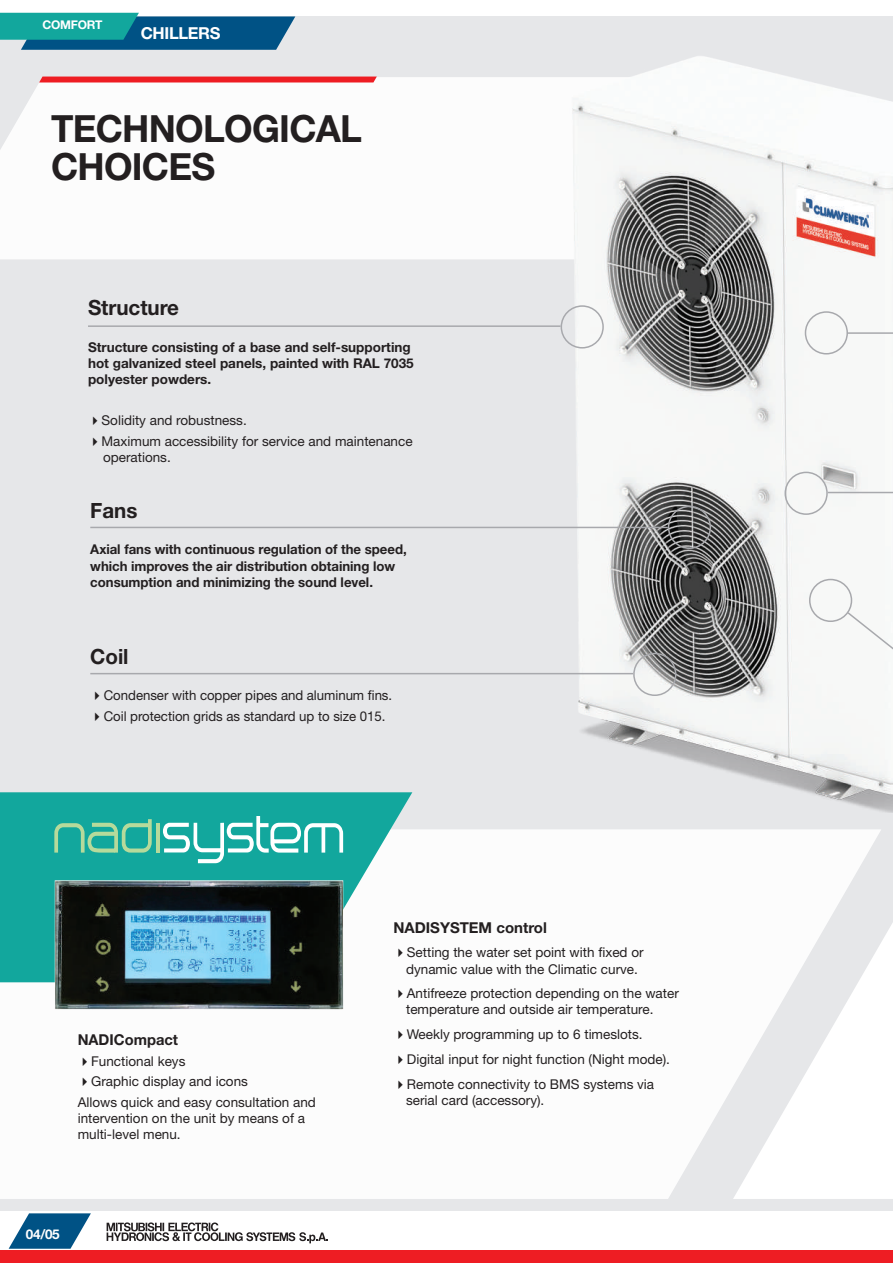
<style>
.page{position:relative;width:893px;height:1263px;background:#fff}
.page>*{position:absolute;margin:0;border:0;box-sizing:border-box;transform-origin:0 0}
.t1{font:700 37.5px/37.5px "Helvetica Neue LT Std";letter-spacing:-.02em;color:#231f20}
.t2{font:700 21px "Helvetica Neue LT Std";letter-spacing:-.005em;color:#231f20}
.t3{font:700 16.5px "Helvetica Neue LT Std";letter-spacing:-.02em;color:#fff}
.t4{font:700 15px "Helvetica Neue LT Std";color:#231f20}
.t5{font:13.5px/16.2px "Helvetica Neue LT Std";color:#231f20}
.t6{font:700 13.5px/16.2px "Helvetica Neue LT Std";letter-spacing:-.005em;color:#231f20}
.t7{font:700 13.5px "Helvetica Neue LT Std";color:#fff}
.t8{font:700 12px "Helvetica Neue LT Std";letter-spacing:-.02em;color:#fff}
</style>
<div class="page">
<div style="left:0;top:16px;width:893px;height:1246px;background:#e6e7e9"></div>
<div style="left:0;top:77px;width:413px;height:182px;background:#fcfcfc"></div>
<div style="left:0;top:1212px;width:893px;height:51px;background:#fff"></div>
<div style="left:0;top:1250px;width:893px;height:13px;background:#ee1d23"></div>
<svg style="left:9px;top:1213px;width:82px;height:36px"></svg>
<svg style="left:107px;top:1222px;width:221px;height:21px"></svg>
<div style="left:0;top:829px;width:733px;height:370px;background:#fcfcfc"></div>
<svg style="left:733px;top:812px;width:160px;height:387px;fill:#fcfcfc"></svg>
<img style="left:413px;top:56px;width:480px;height:756px">
<div style="left:561px;top:305px;width:43px;height:44px;border:2px solid #a8a9ad;border-radius:50%"></div>
<div style="left:668px;top:506px;width:43px;height:43px;border:2px solid #a8a9ad;border-radius:50%"></div>
<div style="left:633px;top:653px;width:43px;height:43px;border:2px solid #a8a9ad;border-radius:50%"></div>
<svg style="left:0;top:792px;width:412px;height:190px;background:#4bbbb4"></svg>
<svg style="left:54px;top:819px;width:98px;height:33px;background:#48b79c"></svg>
<hr style="left:157px;top:823px;width:3px;height:29px;background:#b6da9b">
<svg style="left:163px;top:816px;width:180px;height:47px;background:#4ebdb5"></svg>
<img style="left:53px;top:878px;width:292px;height:133px">
<div style="left:39px;top:77px;width:338px;height:5px;background:#ee1d23"></div>
<hr style="left:90px;top:673px;width:543px;height:1px;background:#a8a9ad">
<div style="left:809px;top:579px;width:43px;height:43px;border:2px solid #a8a9ad;border-radius:50%"></div>
<div style="left:805px;top:311px;width:43px;height:43px;border:2px solid #a8a9ad;border-radius:50%"></div>
<div style="left:784px;top:472px;width:44px;height:43px;border:2px solid #a8a9ad;border-radius:50%"></div>
<hr style="left:90px;top:527px;width:578px;height:1px;background:#a8a9ad">
<hr style="left:88px;top:325px;width:473px;height:2px;background:#a8a9ad">
<hr style="left:848px;top:332px;width:45px;height:2px;background:#a8a9ad">
<hr style="left:828px;top:492px;width:65px;height:1px;background:#a8a9ad">
<div style="left:846px;top:611px;width:47px;height:74px;background:#f7f8f7"></div>
<svg style="left:0;top:13px;width:295px;height:37px;background:#1f7e98"></svg>
<p class="t8" style="left:43px;top:17px;width:61px">COMFORT</p>
<p class="t3" style="left:141px;top:23px;width:81px">CHILLERS</p>
<h1 class="t1" style="left:51px;top:109px;width:313px">TECHNOLOGICAL<br>CHOICES</h1>
<h2 class="t2" style="left:88px;top:295px;width:93px">Structure</h2>
<p class="t6" style="left:88px;top:339px;width:327px">Structure consisting of a base and self-supporting hot galvanized steel panels, painted with RAL 7035 polyester powders.</p>
<p class="t5" style="left:88px;top:412px;width:160px">✔Solidity and robustness.</p>
<p class="t5" style="left:103px;top:433px;width:311px;text-indent:-15px">✔Maximum accessibility for service and maintenance operations.</p>
<h2 class="t2" style="left:90px;top:497px;width:49px">Fans</h2>
<p class="t6" style="left:90px;top:541px;width:318px">Axial fans with continuous regulation of the speed, which improves the air distribution obtaining low consumption and minimizing the sound level.</p>
<h2 class="t2" style="left:90px;top:643px;width:40px">Coil</h2>
<p class="t5" style="left:90px;top:687px;width:303px">✔Condenser with copper pipes and aluminum fins.</p>
<p class="t5" style="left:90px;top:708px;width:297px">✔Coil protection grids as standard up to size 015.</p>
<p class="t4" style="left:78px;top:1030px;width:102px">NADICompact</p>
<p class="t5" style="left:78px;top:1052px;width:109px">✔Functional keys</p>
<p class="t5" style="left:78px;top:1071px;width:240px;line-height:20.4px">✔Graphic display and icons<br>Allows quick and easy consultation and</p>
<p class="t5" style="left:78px;top:1109px;width:229px">intervention on the unit by means of a multi-level menu.</p>
<p class="t7" style="left:26px;top:1226px;width:35px">04/05</p>
<p class="t4" style="left:393px;top:918px;width:155px">NADISYSTEM control</p>
<p class="t5" style="left:393px;top:944px;width:252px;text-align:center">✔Setting the water set point with fixed or dynamic value with the Climatic curve.</p>
<p class="t5" style="left:406px;top:985px;width:274px;text-indent:-13px">✔Antifreeze protection depending on the water temperature and outside air temperature.</p>
<p class="t5" style="left:393px;top:1026px;width:251px">✔Weekly programming up to 6 timeslots.</p>
<p class="t5" style="left:393px;top:1051px;width:278px">✔Digital input for night function (Night mode).</p>
<p class="t5" style="left:406px;top:1075px;width:250px;text-indent:-13px">✔Remote connectivity to BMS systems via serial card (accessory).</p>
</div>
